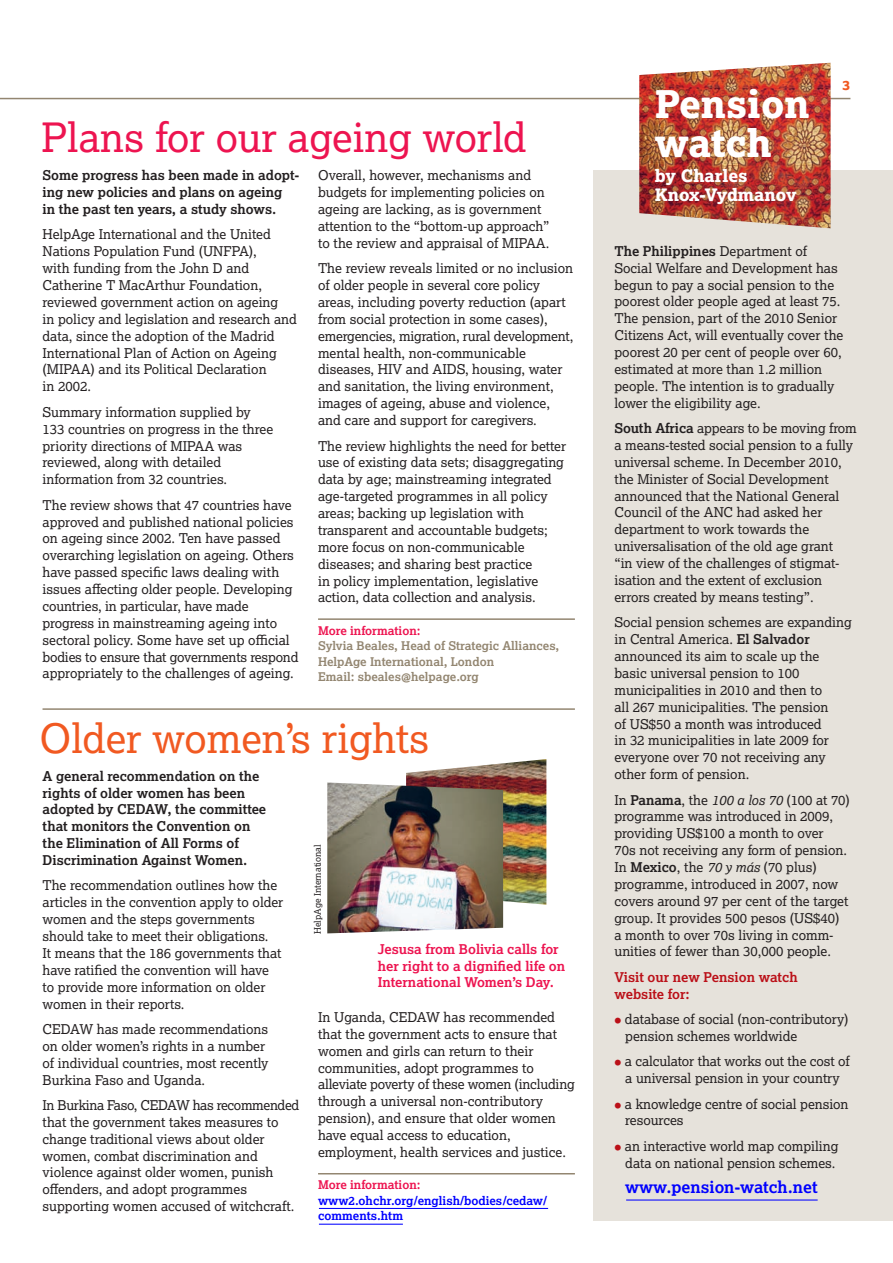
<style>
.page{position:relative;width:893px;height:1263px;background:#fff}
.page>*{position:absolute;margin:0;border:0;box-sizing:border-box;transform-origin:0 0}
.t1{font:40.5px "Lexia";color:#ed1450}
.t2{font:40.5px "Lexia";color:#f15921}
.t3{font:38.25px/38.2px "Lexia X Bold";color:#fff}
.t4{font:17.25px/19px "Lexia X Bold";color:#fff}
.t5{font:700 16.5px "Lexia";color:#00f}
.t6{font:13.5px/16.8px "Lexia";color:#231f20}
.t7{font:700 13.5px/17px "Lexia";color:#231f20}
.t8{font:700 13.5px/16.8px "Lexia";color:#ed1450}
.t9{font:700 13.5px/16.8px "Lexia";color:#bb1018}
.t10{font:13.5px "Lexia X Bold";color:#f15921}
.t11{font:700 12px/15.3px "Lexia";color:#938671}
.t12{font:700 12px/15.3px "Lexia";color:#00f}
.t13{font:700 12px "Lexia";color:#ed1450}
.t14{font:9px "Lexia";color:#231f20}
.s1{font-weight:700}
.s2{font-style:italic}
.s3{font-family:"Lexia X Bold";font-size:15px;color:#bb1018}
</style>
<div class="page">
<hr style="left:0;top:98px;width:850px;height:1px;background:#938671">
<div style="left:594px;top:170px;width:299px;height:1050px;background:#e6e2db"></div>
<img style="left:639px;top:63px;width:192px;height:165px">
<hr style="left:318px;top:618px;width:257px;height:2px;background:#938671">
<hr style="left:318px;top:1173px;width:257px;height:1px;background:#938671">
<img style="left:406px;top:759px;width:140px;height:146px">
<img style="left:327px;top:782px;width:176px;height:151px">
<hr style="left:43px;top:708px;width:532px;height:2px;background:#938671">
<hr style="left:319px;top:1208px;width:229px;height:1px;background:#00f">
<hr style="left:319px;top:1224px;width:84px;height:1px;background:#00f">
<hr style="left:626px;top:1199px;width:192px;height:1px;background:#00f">
<h1 class="t1" style="left:41px;top:112px;width:487px">Plans for our ageing world</h1>
<p class="t7" style="left:43px;top:167px;width:258px">Some progress has been made in adopt&shy;ing new policies and plans on ageing<br>in the past ten years, a study shows.</p>
<p class="t6" style="left:43px;top:226px;width:256px">HelpAge International and the United Nations Population Fund (UNFPA),<br>with funding from the John D and Catherine T MacArthur Foundation, reviewed government action on ageing<br>in policy and legislation and research and data, since the adoption of the Madrid International Plan of Action on Ageing (MIPAA) and its Political Declaration<br>in 2002.</p>
<p class="t6" style="left:43px;top:403px;width:232px">Summary information supplied by 133 countries on progress in the three priority directions of MIPAA was reviewed, along with detailed information from 32 countries.</p>
<p class="t6" style="left:43px;top:496px;width:257px">The review shows that 47 countries have approved and published national policies on ageing since 2002. Ten have passed overarching legislation on ageing. Others have passed specific laws dealing with issues affecting older people. Developing countries, in particular, have made progress in mainstreaming ageing into sectoral policy. Some have set up official bodies to ensure that governments respond appropriately to the challenges of ageing.</p>
<p class="t6" style="left:318px;top:167px;width:233px">Overall, however, mechanisms and budgets for implementing policies on ageing are lacking, as is government attention to the “bottom-up approach” to the review and appraisal of MIPAA.</p>
<p class="t6" style="left:318px;top:259px;width:257px">The review reveals limited or no inclusion of older people in several core policy areas, including poverty reduction (apart from social protection in some cases), emergencies, migration, rural development, mental health, non-communicable diseases, HIV and AIDS, housing, water and sanitation, the living environment, images of ageing, abuse and violence, and care and support for caregivers.</p>
<p class="t6" style="left:318px;top:437px;width:250px">The review highlights the need for better use of existing data sets; disaggregating data by age; mainstreaming integrated age-targeted programmes in all policy areas; backing up legislation with transparent and accountable budgets; more focus on non-communicable diseases; and sharing best practice<br>in policy implementation, legislative action, data collection and analysis.</p>
<p class="t13" style="left:318px;top:623px;width:104px">More information:</p>
<p class="t11" style="left:318px;top:638px;width:243px">Sylvia Beales, Head of Strategic Alliances,<br>HelpAge International, London<br>Email: sbeales@helpage.org</p>
<h1 class="t2" style="left:39px;top:712px;width:391px">Older women’s rights</h1>
<p class="t7" style="left:43px;top:767px;width:225px">A general recommendation on the rights of older women has been adopted by CEDAW, the committee that monitors the Convention on the Elimination of All Forms of<br>Discrimination Against Women.</p>
<p class="t6" style="left:43px;top:877px;width:242px">The recommendation outlines how the articles in the convention apply to older women and the steps governments should take to meet their obligations.<br>It means that the 186 governments that have ratified the convention will have to provide more information on older women in their reports.</p>
<p class="t6" style="left:43px;top:1020px;width:228px">CEDAW has made recommendations on older women’s rights in a number of individual countries, most recently<br>Burkina Faso and Uganda.</p>
<p class="t6" style="left:43px;top:1096px;width:258px">In Burkina Faso, CEDAW has recommended that the government takes measures to change traditional views about older women, combat discrimination and violence against older women, punish offenders, and adopt programmes supporting women accused of witchcraft.</p>
<p class="t14" style="left:312px;top:934px;width:91px;rotate:-90deg">HelpAge International</p>
<p class="t8" style="left:378px;top:940px;width:189px">Jesusa from Bolivia calls for her right to a dignified life on<br>International Women’s Day.</p>
<p class="t6" style="left:318px;top:1008px;width:258px">In Uganda, CEDAW has recommended that the government acts to ensure that women and girls can return to their communities, adopt programmes to alleviate poverty of these women (including through a universal non-contributory pension), and ensure that older women have equal access to education, employment, health services and justice.</p>
<p class="t13" style="left:318px;top:1177px;width:104px">More information:</p>
<p class="t12" style="left:318px;top:1192px;width:231px">www2.ohchr.org/english/bodies/cedaw/ comments.htm</p>
<h2 class="t3" style="left:655px;top:84px;width:156px">Pension watch</h2>
<p class="t4" style="left:655px;top:166px;width:143px">by Charles<br>Knox-Vydmanov</p>
<p class="t10" style="left:842px;top:76px;width:9px">3</p>
<p class="t6" style="left:614px;top:242px;width:230px"><span class="s1">The Philippines</span> Department of Social Welfare and Development has begun to pay a social pension to the poorest older people aged at least 75.<br>The pension, part of the 2010 Senior Citizens Act, will eventually cover the poorest 20 per cent of people over 60, estimated at more than 1.2 million people. The intention is to gradually lower the eligibility age.</p>
<p class="t6" style="left:614px;top:419px;width:244px"><span class="s1">South Africa</span> appears to be moving from a means-tested social pension to a fully universal scheme. In December 2010, the Minister of Social Development announced that the National General Council of the ANC had asked her department to work towards the universalisation of the old age grant<br>“in view of the challenges of stigmat&shy;isation and the extent of exclusion errors created by means testing”.</p>
<p class="t6" style="left:614px;top:614px;width:239px">Social pension schemes are expanding in Central America. <span class="s1">El Salvador </span>announced its aim to scale up the basic universal pension to 100 municipalities in 2010 and then to<br>all 267 municipalities. The pension<br>of US$50 a month was introduced<br>in 32 municipalities in late 2009 for everyone over 70 not receiving any other form of pension.</p>
<p class="t6" style="left:614px;top:791px;width:237px">In <span class="s1">Panama</span>, the <span class="s2">100 a los 70</span> (100 at 70) programme was introduced in 2009, providing US$100 a month to over<br>70s not receiving any form of pension.<br>In <span class="s1">Mexico</span>, the <span class="s2">70 y más</span> (70 plus) programme, introduced in 2007, now covers around 97 per cent of the target group. It provides 500 pesos (US$40) a month to over 70s living in comm&shy;unities of fewer than 30,000 people.</p>
<p class="t9" style="left:614px;top:968px;width:185px">Visit our new Pension watch website for:</p>
<p class="t6" style="left:625px;top:1010px;width:225px;text-indent:-11px"><span class="s3">•</span> database of social (non-contributory) pension schemes worldwide</p>
<p class="t6" style="left:614px;top:1053px;width:237px;text-align:center"><span class="s3">•</span> a calculator that works out the cost of a universal pension in your country</p>
<p class="t6" style="left:625px;top:1095px;width:225px;text-indent:-11px"><span class="s3">•</span> a knowledge centre of social pension resources</p>
<p class="t6" style="left:614px;top:1137px;width:226px;text-align:center"><span class="s3">•</span> an interactive world map compiling data on national pension schemes.</p>
<p class="t5" style="left:625px;top:1177px;width:194px">www.pension-watch.net</p>
</div>
